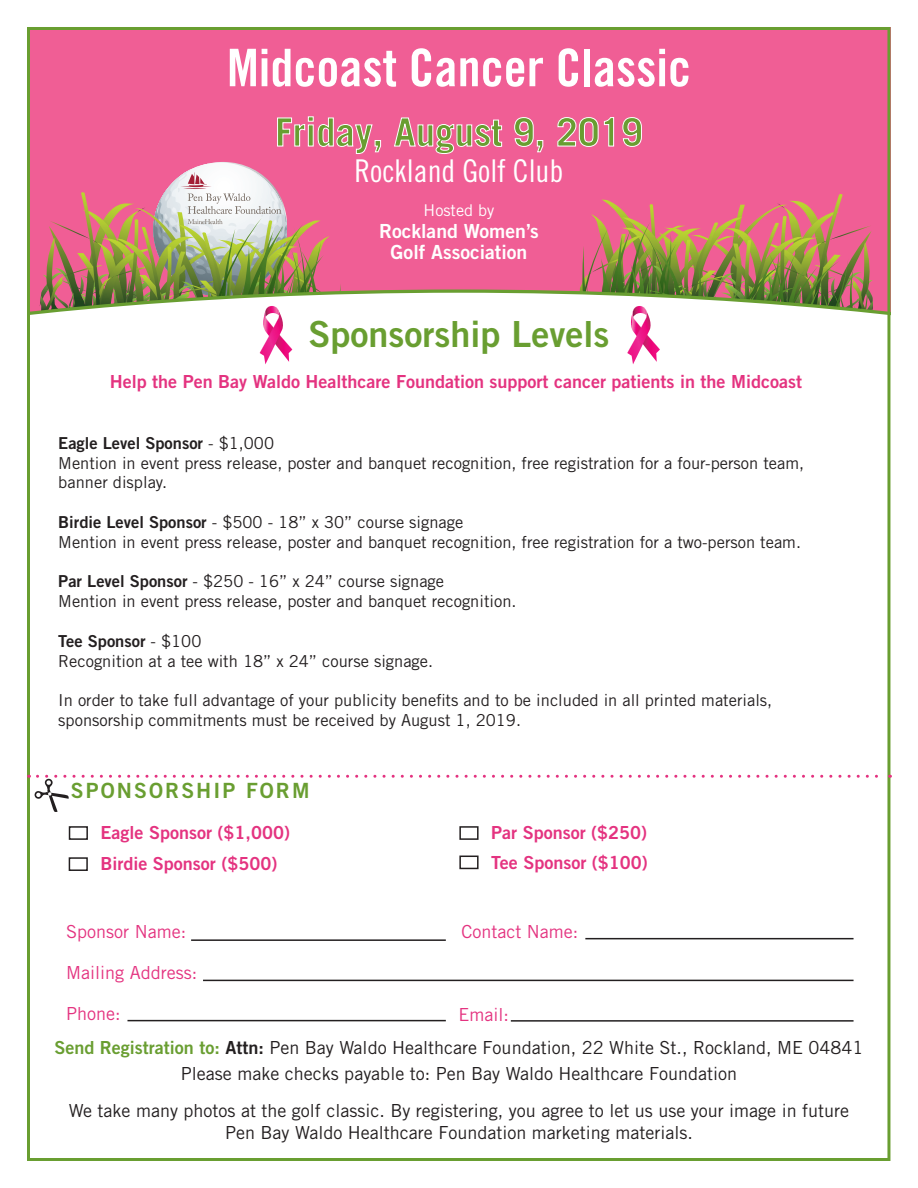
<style>
.page{position:relative;width:918px;height:1188px;background:#fff}
.page>*{position:absolute;margin:0;border:0;box-sizing:border-box;transform-origin:0 0}
.t1{font:51.9px "Trade Gothic LT Std Bd Cn 20";color:#fff}
.t2{font:700 39px "Trade Gothic LT Std";color:#699e31}
.t3{font:36px "Trade Gothic LT Std Bd 2";color:#699e31}
.t4{font:31.35px "Trade Gothic LT Std Cn 18";color:#fff}
.t5{font:21px "Trade Gothic LT Std Bd 2";letter-spacing:.1em;color:#699e31}
.t6{font:19.5px/21.6px "Trade Gothic LT Std Bd 2";color:#fff;text-align:center}
.t7{font:18px/26.1px "Trade Gothic LT Std";color:#231f20;text-align:center}
.t8{font:18px/31px "Trade Gothic LT Std Bd 2";color:#e43380}
.t9{font:18px "Trade Gothic LT Std";color:#e43380}
.t10{font:16.5px/19.8px "Trade Gothic LT Std";color:#231f20}
.t11{font:16.5px "Trade Gothic LT Std Bd 2";color:#231f20}
.t12{font:16.2px "Trade Gothic LT Std";color:#fff}
.s1{font-family:"Trade Gothic LT Std"}
.s2{font-family:"Trade Gothic LT Std Bd 2"}
.s3{font-family:"Trade Gothic LT Std Bd 2";color:#699e31}
</style>
<div class="page">
<div style="left:31px;top:27px;width:860px;height:262px;background:#f05e95"></div>
<svg style="left:277px;top:116px;width:104px;height:38px;background:#f276a5"></svg>
<svg style="left:394px;top:117px;width:108px;height:37px;background:#f278a6"></svg>
<svg style="left:514px;top:117px;width:29px;height:36px"></svg>
<svg style="left:557px;top:117px;width:57px;height:30px;background:#f27ca9"></svg>
<svg style="left:622px;top:117px;width:20px;height:30px"></svg>
<svg style="left:31px;top:289px;width:860px;height:54px"></svg>
<svg style="left:39px;top:162px;width:312px;height:202px"></svg>
<svg style="left:569px;top:194px;width:304px;height:170px"></svg>
<hr style="left:203px;top:980px;width:651px;height:1px;background:#231f20">
<hr style="left:191px;top:939px;width:255px;height:2px;background:#231f20">
<hr style="left:585px;top:938px;width:269px;height:1px;background:#231f20">
<hr style="left:127px;top:1020px;width:319px;height:1px;background:#231f20">
<hr style="left:511px;top:1020px;width:343px;height:2px;background:#231f20">
<div style="left:69px;top:826px;width:19px;height:14px;border:2px solid #231f20"></div>
<div style="left:69px;top:857px;width:19px;height:14px;border:2px solid #231f20"></div>
<div style="left:459px;top:826px;width:20px;height:14px;border:2px solid #231f20"></div>
<div style="left:459px;top:856px;width:20px;height:13px;border:2px solid #231f20"></div>
<svg style="left:28px;top:775px;width:863px;height:37px"></svg>
<h1 class="t1" style="left:227px;top:36px;width:465px">Midcoast Cancer Classic</h1>
<h2 class="t2" style="left:275px;top:108px;width:369px">Friday, August 9, 2019</h2>
<h3 class="t4" style="left:355px;top:152px;width:210px">Rockland Golf Club</h3>
<p class="t12" style="left:424px;top:201px;width:72px">Hosted by</p>
<p class="t6" style="left:379px;top:220px;width:161px">Rockland Women’s<br>Golf Association</p>
<h3 class="t3" style="left:309px;top:312px;width:302px">Sponsorship Levels</h3>
<p class="t8" style="left:110px;top:365px;width:694px">Help the Pen Bay Waldo Healthcare Foundation support cancer patients in the Midcoast</p>
<p class="t11" style="left:58px;top:433px;width:217px">Eagle Level Sponsor <span class="s1">- $1,000</span></p>
<p class="t10" style="left:58px;top:453px;width:747px">Mention in event press release, poster and banquet recognition, free registration for a four-person team, banner display.</p>
<p class="t10" style="left:58px;top:512px;width:744px"><span class="s2">Birdie Level Sponsor</span> - $500 - 18” x 30” course signage<br>Mention in event press release, poster and banquet recognition, free registration for a two-person team.</p>
<p class="t10" style="left:58px;top:571px;width:460px"><span class="s2">Par Level Sponsor</span> - $250 - 16” x 24” course signage<br>Mention in event press release, poster and banquet recognition.</p>
<p class="t11" style="left:58px;top:631px;width:145px">Tee Sponsor <span class="s1">- $100</span></p>
<p class="t10" style="left:58px;top:651px;width:376px">Recognition at a tee with 18” x 24” course signage.</p>
<p class="t10" style="left:58px;top:690px;width:716px">In order to take full advantage of your publicity benefits and to be included in all printed materials, sponsorship commitments must be received by August 1, 2019.</p>
<p class="t5" style="left:71px;top:777px;width:240px">SPONSORSHIP FORM</p>
<p class="t8" style="left:100px;top:817px;width:191px">Eagle Sponsor ($1,000)<br>Birdie Sponsor ($500)</p>
<p class="t8" style="left:491px;top:818px;width:158px;line-height:29.4px">Par Sponsor ($250)<br>Tee Sponsor ($100)</p>
<p class="t9" style="left:66px;top:921px;width:121px">Sponsor Name:</p>
<p class="t9" style="left:461px;top:921px;width:118px">Contact Name:</p>
<p class="t9" style="left:66px;top:962px;width:132px">Mailing Address:</p>
<p class="t9" style="left:66px;top:1002px;width:56px">Phone:</p>
<p class="t9" style="left:458px;top:1003px;width:52px">Email:</p>
<p class="t7" style="left:54px;top:1034px;width:811px"><span class="s3">Send Registration to:</span> <span class="s2">Attn:</span> Pen Bay Waldo Healthcare Foundation, 22 White St., Rockland, ME 04841<br>Please make checks payable to: Pen Bay Waldo Healthcare Foundation</p>
<p class="t7" style="left:69px;top:1100px;width:782px;line-height:21.6px">We take many photos at the golf classic. By registering, you agree to let us use your image in future<br>Pen Bay Waldo Healthcare Foundation marketing materials.</p>
</div>
